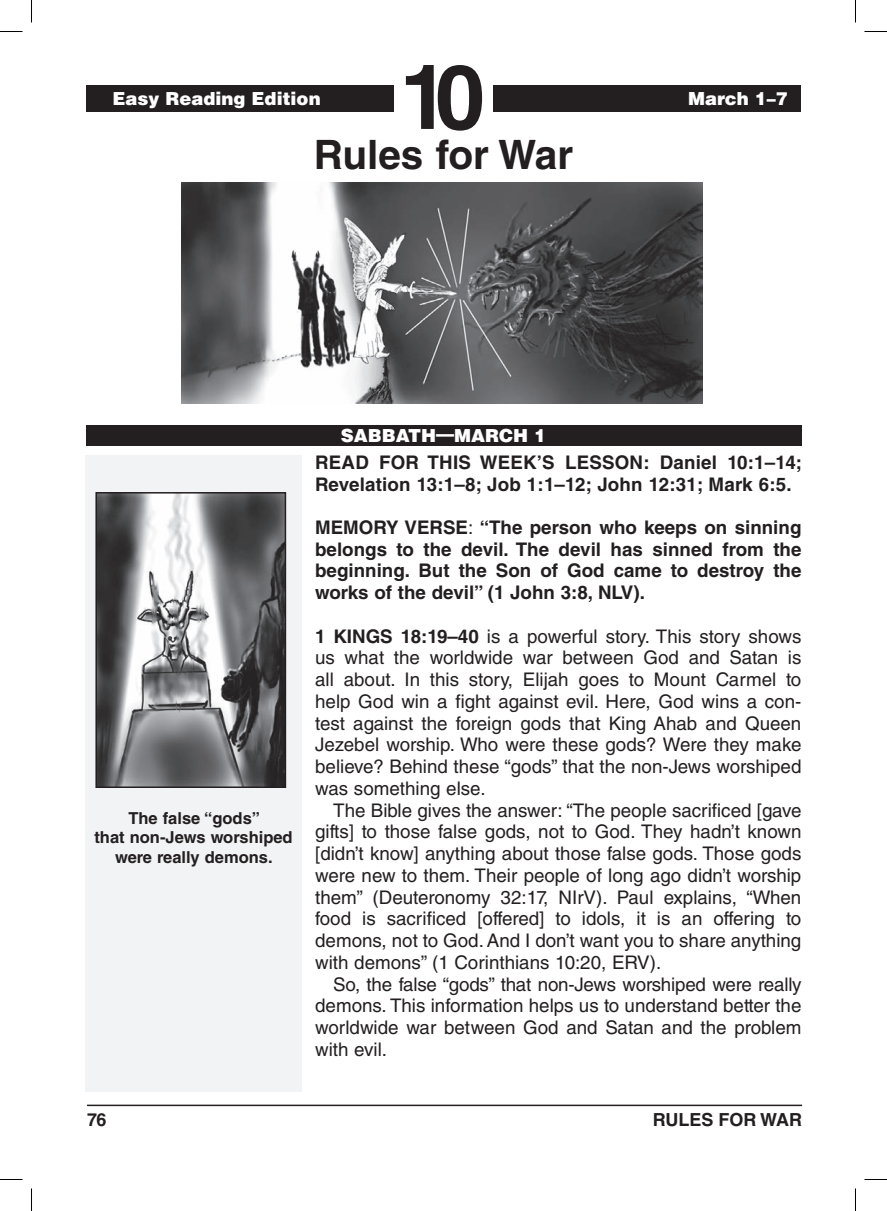
<style>
.page{position:relative;width:887px;height:1211px;background:#fff}
.page>*{position:absolute;margin:0;border:0;box-sizing:border-box;transform-origin:0 0}
.t1{font:700 90px "Helvetica LT Std";color:#231f20}
.Lesson_Title{font:700 40.5px "Helvetica LT Std";color:#231f20}
.Body_Text{font:18.75px/21.8px "Helvetica LT Std";color:#231f20;text-align:justify}
.Body_Text_NoIndent_S{font:18.75px/21.8px "Helvetica LT Std";color:#231f20;text-align:justify}
.Body_Text_NoIndent_B{font:700 18.75px/21.8px "Helvetica LT Std";color:#231f20}
.Sabbath_Heading{font:900 18px "Helvetica LT Std";color:#fff}
.t2{font:700 18px "Helvetica LT Std";color:#231f20}
.Running_Head_-_Right{font:900 18px "Helvetica LT Std";color:#fff}
.Image_Captions{font:700 16.5px/19.5px "Helvetica LT Std";color:#231f20;text-align:center}
.s1{font-weight:400}
.s2{font-weight:700}
</style>
<div class="page">
<div style="left:86px;top:86px;width:307px;height:26px;background:#231f20"></div>
<div style="left:493px;top:86px;width:307px;height:26px;background:#231f20"></div>
<hr style="left:87px;top:1104px;width:715px;height:2px;background:#231f20">
<div style="left:86px;top:455px;width:216px;height:636px;background:#f2f3f4"></div>
<div style="left:86px;top:425px;width:715px;height:20px;background:#231f20"></div>
<img style="left:182px;top:183px;width:520px;height:221px">
<img style="left:98px;top:495px;width:185px;height:290px">
<div style="left:95px;top:492px;width:191px;height:296px;border:2px solid #231f20"></div>
<svg style="left:0;top:31px;width:22px;height:1px"></svg>
<svg style="left:864px;top:31px;width:22px;height:1px"></svg>
<svg style="left:0;top:1179px;width:22px;height:1px"></svg>
<svg style="left:864px;top:1179px;width:22px;height:1px"></svg>
<svg style="left:31px;top:0;width:1px;height:22px"></svg>
<svg style="left:31px;top:1188px;width:1px;height:22px"></svg>
<svg style="left:855px;top:0;width:1px;height:22px"></svg>
<svg style="left:855px;top:1188px;width:1px;height:22px"></svg>
<p class="Sabbath_Heading" style="left:112px;top:87px;width:210px">Easy Reading Edition</p>
<h1 class="t1" style="left:399px;top:42px;width:87px">10</h1>
<p class="Lesson_Title" style="left:314px;top:130px;width:261px">Rules for War</p>
<p class="Sabbath_Heading" style="left:341px;top:423px;width:207px">SABBATH—MARCH 1</p>
<p class="Sabbath_Heading" style="left:360px;top:423px;width:167px">SABBATH—DATE</p>
<p class="Running_Head_-_Right" style="left:688px;top:87px;width:101px">March 1–7</p>
<p class="Image_Captions" style="left:128px;top:808px;width:133px">The false “gods”</p>
<p class="Image_Captions" style="left:94px;top:827px;width:200px">that non-Jews worshiped were really demons.</p>
<p class="Body_Text_NoIndent_B" style="left:315px;top:451px;width:488px">READ FOR THIS WEEK’S LESSON: Daniel 10:1–14;<br>Revelation 13:1–8; Job 1:1–12; John 12:31; Mark 6:5.</p>
<p class="Body_Text_NoIndent_B" style="left:315px;top:516px;width:488px;text-align:justify">MEMORY VERSE<span class="s1">:</span> “The person who keeps on sinning belongs to the devil. The devil has sinned from the beginning. But the Son of God came to destroy the works of the devil” (1 John 3:8, NLV).</p>
<p class="Body_Text_NoIndent_S" style="left:315px;top:625px;width:488px"><span class="s2">1 KINGS 18:19–40</span> is a powerful story. This story shows us what the worldwide war between God and Satan is all about. In this story, Elijah goes to Mount Carmel to help God win a fight against evil. Here, God wins a con&shy;test against the foreign gods that King Ahab and Queen Jezebel worship. Who were these gods? Were they make believe? Behind these “gods” that the non-Jews worshiped was something else.</p>
<p class="Body_Text" style="left:315px;top:799px;width:488px;text-indent:18px">The Bible gives the answer: “The people sacrificed [gave gifts] to those false gods, not to God. They hadn’t known [didn’t know] anything about those false gods. Those gods were new to them. Their people of long ago didn’t worship them” (Deuteronomy 32:17, NIrV). Paul explains, “When food is sacrificed [offered] to idols, it is an offering to demons, not to God. And I don’t want you to share anything with demons” (1 Corinthians 10:20, ERV).</p>
<p class="Body_Text" style="left:315px;top:973px;width:488px;text-indent:18px">So, the false “gods” that non-Jews worshiped were really demons. This information helps us to understand better the worldwide war between God and Satan and the problem with evil.</p>
<p class="t2" style="left:87px;top:1109px;width:21px">76</p>
<p class="t2" style="left:653px;top:1109px;width:151px">RULES FOR WAR</p>
</div>
